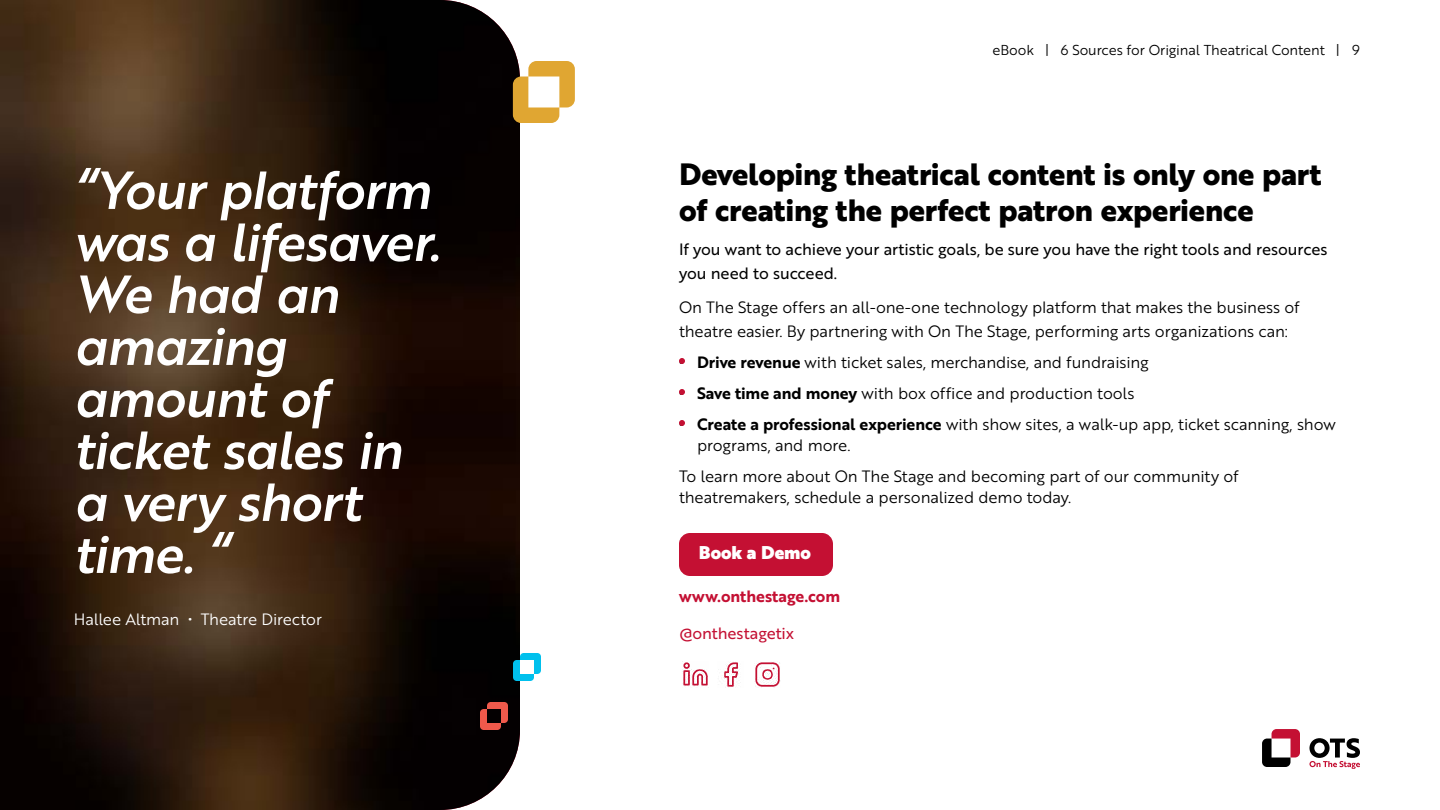
<style>
.page{position:relative;width:1440px;height:810px;background:#fff}
.page>*{position:absolute;margin:0;border:0;box-sizing:border-box;transform-origin:0 0}
.t1{font:52px/52px "Brother 1816 Medium Italic";letter-spacing:-.02em;color:#fff}
.t2{font:700 30px/36px "Brother 1816 Extra";letter-spacing:-.005em;color:#000}
.t3{font:18px "Brother 1816 Black";color:#fff}
.t4{font:16px/21px "Brother 1816 Book";letter-spacing:-.005em;color:#000}
.t5{font:16px/24px "Brother 1816 Regular";letter-spacing:-.005em;color:#000}
.t6{font:16px "Brother 1816 Book";letter-spacing:-.005em;color:#fff}
.t7{font:16px "Brother 1816 Bold";color:#c41033}
.t8{font:16px "Brother 1816 Regular";letter-spacing:-.005em;color:#c41033}
.t9{font:14px "Brother 1816 Book";letter-spacing:-.005em;color:#000}
.s1{font-family:"Brother 1816 Bold"}
</style>
<div class="page">
<svg style="left:1262px;top:729px;width:38px;height:38px"></svg>
<svg style="left:1309px;top:738px;width:51px;height:31px"></svg>
<img style="left:0;top:0;width:520px;height:810px">
<svg style="left:513px;top:61px;width:62px;height:62px"></svg>
<svg style="left:480px;top:702px;width:28px;height:28px"></svg>
<svg style="left:513px;top:653px;width:28px;height:28px"></svg>
<svg style="left:679px;top:358px;width:6px;height:6px"></svg>
<svg style="left:679px;top:389px;width:6px;height:6px"></svg>
<svg style="left:679px;top:420px;width:6px;height:6px"></svg>
<div style="left:680px;top:534px;width:152px;height:41px;background:#c41033;border-radius:10px"></div>
<div style="left:679px;top:533px;width:154px;height:43px;border:2px solid #c41033;border-radius:10px"></div>
<img style="left:723px;top:662px;width:18px;height:26px">
<img style="left:755px;top:662px;width:25px;height:26px">
<img style="left:682px;top:662px;width:26px;height:24px">
<h1 class="t1" style="left:74px;top:162px;width:368px">“Your platform was a lifesaver.<br>We had an amazing amount of ticket sales in a very short time. “</h1>
<p class="t6" style="left:74px;top:607px;width:250px">Hallee Altman • Theatre Director</p>
<p class="t9" style="left:992px;top:40px;width:369px">eBook | 6 Sources for Original Theatrical Content | 9</p>
<h2 class="t2" style="left:679px;top:155px;width:644px">Developing theatrical content is only one part of creating the perfect patron experience</h2>
<p class="t5" style="left:679px;top:236px;width:650px">If you want to achieve your artistic goals, be sure you have the right tools and resources you need to succeed.</p>
<p class="t4" style="left:679px;top:294px;width:622px;line-height:24px">On The Stage offers an all-one-one technology platform that makes the business of theatre easier. By partnering with On The Stage, performing arts organizations can:</p>
<p class="t4" style="left:679px;top:351px;width:471px"><span class="s1">• Drive revenue</span> with ticket sales, merchandise, and fundraising</p>
<p class="t4" style="left:679px;top:382px;width:457px"><span class="s1">• Save time and money</span> with box office and production tools</p>
<p class="t4" style="left:697px;top:413px;width:640px;text-indent:-18px"><span class="s1">• Create a professional experience</span> with show sites, a walk-up app, ticket scanning, show programs, and more.</p>
<p class="t4" style="left:679px;top:465px;width:561px">To learn more about On The Stage and becoming part of our community of theatremakers, schedule a personalized demo today.</p>
<p class="t3" style="left:699px;top:539px;width:114px">Book a Demo</p>
<p class="t7" style="left:679px;top:584px;width:163px">www.onthestage.com</p>
<p class="t8" style="left:679px;top:621px;width:117px">@onthestagetix</p>
</div>
